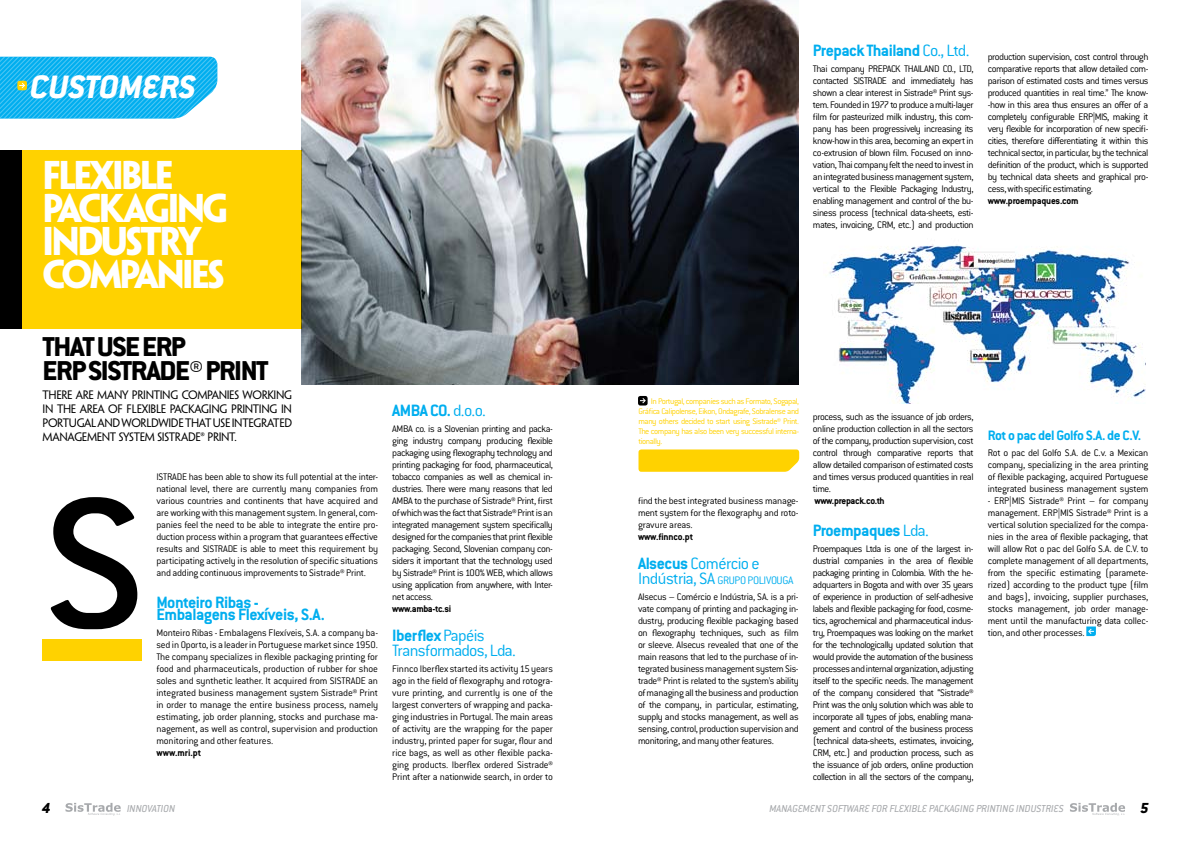
<style>
.page{position:relative;width:1191px;height:842px;background:#fff}
.page>*{position:absolute;margin:0;border:0;box-sizing:border-box;transform-origin:0 0}
.t1{font:500 203.2px "Conduit ITC Std";color:#000;scale:1.1 1}
.t2{font:700 36px/33px "Penumbra Sans Std";letter-spacing:-.075em;color:#fff}
.t3{font:italic 800 35.6px "Conduit ITC Std";color:#fff}
.t4{font:800 30px/23.9px "Conduit ITC Std";letter-spacing:-.05em;color:#000}
.t5{font:700 18px "Conduit ITC Std";letter-spacing:-.03em;color:#00aeef}
.t6{font:300 18px/15px "Conduit ITC Std";letter-spacing:-.04em;color:#00aeef}
.t7{font:italic 800 16px "Conduit ITC Std";color:#000}
.t8{font:700 15px "Conduit ITC Std";letter-spacing:-.03em;color:#00aeef}
.t9{font:300 12px "Conduit ITC Std";color:#00aeef}
.t10{font:italic 11.1px "Conduit ITC Std";color:#a7a9ac}
.t11{font:11px/14px "Penumbra Sans Std";letter-spacing:-.03em;color:#000;text-align:justify}
.t12{font:300 10.5px/12px "Conduit ITC Std";letter-spacing:-.03em;color:#000;text-align:justify}
.t13{font:700 10.5px "Conduit ITC Std";letter-spacing:-.02em;color:#000}
.t14{font:300 9px/10px "Conduit ITC Std";letter-spacing:-.05em;color:#ffd200;text-align:justify}
.s1{font-weight:300}
.s2{font-weight:700}
.s3{font-size:12px}
</style>
<div class="page">
<svg style="left:1070px;top:803px;width:55px;height:13px"></svg>
<svg style="left:66px;top:803px;width:55px;height:13px"></svg>
<img style="left:301px;top:0;width:497px;height:385px">
<div style="left:0;top:150px;width:301px;height:179px;background:#ffd200"></div>
<div style="left:0;top:150px;width:21px;height:179px;background:#000"></div>
<svg style="left:0;top:57px;width:217px;height:62px;background:#25b9ef"></svg>
<div style="left:43px;top:639px;width:99px;height:21px;background:#ffd200"></div>
<img style="left:829px;top:244px;width:316px;height:159px">
<svg style="left:1086px;top:626px;width:10px;height:10px"></svg>
<svg style="left:638px;top:449px;width:161px;height:23px;background:#ffd40d"></svg>
<div style="left:638px;top:396px;width:9px;height:9px;background:#000;border-radius:2px"></div>
<svg style="left:640px;top:398px;width:6px;height:6px"></svg>
<h3 class="t3" style="left:30px;top:65px;width:167px">CUSTOMERS</h3>
<h2 class="t2" style="left:43px;top:158px;width:187px">FLEXIBLE<br>PACKAGIN G<br>INDUSTRY<br>COMPANIES</h2>
<h3 class="t4" style="left:43px;top:334px;width:145px">THAT USE ERP<br>ERP SISTRA</h3>
<h3 class="t4" style="left:160px;top:358px;width:110px">DE® PRINT</h3>
<p class="t11" style="left:43px;top:388px;width:251px">THERE ARE MANY PRINTING COMPANIES WORKING IN THE AREA OF FLEXIBLE PACKAGING PRINTING IN PORTUGAL AND WORLDWIDE THAT USE INTEGRATED MANAGEMENT SYSTEM SISTRADE® PRINT.</p>
<h1 class="t1" style="left:43px;top:441px;width:80px">S</h1>
<p class="t12" style="left:156px;top:470px;width:223px">ISTRADE has been able to show its full potential at the inter&shy;national level, there are currently many companies from various countries and continents that have acquired and are working with this management system. In general, com&shy;panies feel the need to be able to integrate the entire pro&shy;duction process within a program that guarantees effective results and SISTRADE is able to meet this requirement by participating actively in the resolution of specific situations and adding continuous improvements to Sistrade® Print.</p>
<h3 class="t5" style="left:156px;top:591px;width:104px">Monteiro Ribas -</h3>
<h3 class="t5" style="left:156px;top:604px;width:170px">Embalagens Flexíveis, S.A.</h3>
<p class="t12" style="left:156px;top:626px;width:223px">Monteiro Ribas - Embalagens Flexíveis, S.A. a company ba&shy;sed in Oporto, is a leader in Portuguese market since 1950.<br>The company specializes in flexible packaging printing for food and pharmaceuticals, production of rubber for shoe soles and synthetic leather. It acquired from SISTRADE an integrated business management system Sistrade® Print in order to manage the entire business process, namely estimating, job order planning, stocks and purchase ma&shy;nagement, as well as control, supervision and production monitoring and other features.</p>
<p class="t13" style="left:156px;top:746px;width:46px">www.mri.pt</p>
<h3 class="t5" style="left:392px;top:399px;width:95px">AMBA CO. <span class="s1">d.o.o.</span></h3>
<p class="t12" style="left:392px;top:422px;width:162px">AMBA co. is a Slovenian printing and packa&shy;ging industry company producing flexible packaging using flexography technology and printing packaging for food, pharmaceutical, tobacco companies as well as chemical in&shy;dustries. There were many reasons that led AMBA to the purchase of Sistrade® Print, first of which was the fact that Sistrade® Print is an integrated management system specifically designed for the companies that print flexible packaging. Second, Slovenian company con&shy;siders it important that the technology used by Sistrade® Print is 100% WEB, which allows using application from anywhere, with Inter&shy;net access.</p>
<p class="t13" style="left:392px;top:602px;width:60px">www.amba-tc.si</p>
<h3 class="t6" style="left:392px;top:627px;width:125px"><span class="s2">Iberflex</span> Papéis<br>Transformados, Lda.</h3>
<p class="t12" style="left:392px;top:662px;width:162px">Finnco Iberflex started its activity 15 years ago in the field of flexography and rotogra&shy;vure printing, and currently is one of the largest converters of wrapping and packa&shy;ging industries in Portugal. The main areas of activity are the wrapping for the paper industry, printed paper for sugar, flour and rice bags, as well as other flexible packa&shy;ging products. Iberflex ordered Sistrade® Print after a nationwide search, in order to</p>
<h3 class="t5" style="left:813px;top:39px;width:158px">Prepack Thailand <span class="s1">Co., Ltd.</span></h3>
<p class="t12" style="left:813px;top:62px;width:162px">Thai company PREPACK THAILAND CO., LTD, contacted SISTRADE and immediately has shown a clear interest in Sistrade® Print sys&shy;tem. Founded in 1977 to produce a multi-layer film for pasteurized milk industry, this com&shy;pany has been progressively increasing its know-how in this area, becoming an expert in co-extrusion of blown film. Focused on inno&shy;vation, Thai company felt the need to invest in an integrated business management system, vertical to the Flexible Packaging Industry, enabling management and control of the bu&shy;siness process (technical data-sheets, esti&shy;mates, invoicing, CRM, etc.) and production</p>
<p class="t12" style="left:987px;top:50px;width:162px">production supervision, cost control through comparative reports that allow detailed com&shy;parison of estimated costs and times versus produced quantities in real time.” The know--how in this area thus ensures an offer of a completely configurable ERP|MIS, making it very flexible for incorporation of new specifi&shy;cities, therefore differentiating it within this technical sector, in particular, by the technical definition of the product, which is supported by technical data sheets and graphical pro&shy;cess, with specific estimating.</p>
<p class="t13" style="left:987px;top:194px;width:92px">www.proempaques.com</p>
<p class="t14" style="left:638px;top:396px;width:162px">I In Portugal, companies such as Formato, Sogapal, Gráfica Calipolense, Eikon, Ondagrafe, Sobralense and many others decided to start using Sistrade® Print.<br>The company has also been very successful interna&shy;tionally.</p>
<p class="t12" style="left:638px;top:494px;width:162px">find the best integrated business manage&shy;ment system for the flexography and roto&shy;gravure areas.</p>
<p class="t13" style="left:638px;top:530px;width:57px">www.finnco.pt</p>
<h3 class="t6" style="left:638px;top:555px;width:123px"><span class="s2">Alsecus</span> Comércio e<br>Indústria, SA <span class="s3">Grupo</span></h3>
<p class="t9" style="left:747px;top:573px;width:12px">Polivouga</p>
<p class="t12" style="left:638px;top:590px;width:162px">Alsecus – Comércio e Indústria, SA. is a pri&shy;vate company of printing and packaging in&shy;dustry, producing flexible packaging based on flexography techniques, such as film or sleeve. Alsecus revealed that one of the main reasons that led to the purchase of in&shy;tegrated business management system Sis&shy;trade® Print is related to the system’s ability of managing all the business and production of the company, in particular, estimating, supply and stocks management, as well as sensing, control, production supervision and monitoring, and many other features.</p>
<p class="t12" style="left:813px;top:410px;width:162px">process, such as the issuance of job orders, online production collection in all the sectors of the company, production supervision, cost control through comparative reports that allow detailed comparison of estimated costs and times versus produced quantities in real time.</p>
<p class="t13" style="left:814px;top:494px;width:72px">www.prepack.co.th</p>
<h3 class="t5" style="left:813px;top:519px;width:117px">Proempaques <span class="s1">Lda.</span></h3>
<p class="t12" style="left:813px;top:542px;width:162px">Proempaques Ltda is one of the largest in&shy;dustrial companies in the area of flexible packaging printing in Colombia. With the he&shy;adquarters in Bogota and with over 35 years of experience in production of self-adhesive labels and flexible packaging for food, cosme&shy;tics, agrochemical and pharmaceutical indus&shy;try, Proempaques was looking on the market for the technologically updated solution that would provide the automation of the business processes and internal organization, adjusting itself to the specific needs. The management of the company considered that “Sistrade® Print was the only solution which was able to incorporate all types of jobs, enabling mana&shy;gement and control of the business process (technical data-sheets, estimates, invoicing, CRM, etc.) and production process, such as the issuance of job orders, online production collection in all the sectors of the company,</p>
<h3 class="t8" style="left:987px;top:426px;width:155px">Rot o pac del Golfo S.A. de C.V.</h3>
<p class="t12" style="left:987px;top:446px;width:162px">Rot o pac del Golfo S.A. de C.v. a Mexican company, specializing in the area printing of flexible packaging, acquired Portuguese integrated business management system</p>
<p class="t12" style="left:987px;top:494px;width:162px">- ERP|MIS Sistrade® Print – for company management. ERP|MIS Sistrade® Print is a vertical solution specialized for the compa&shy;nies in the area of flexible packaging, that will allow Rot o pac del Golfo S.A. de C.V. to complete management of all departments, from the specific estimating (paramete&shy;rized) according to the product type (film and bags), invoicing, supplier purchases, stocks management, job order manage&shy;ment until the manufacturing data collec&shy;tion, and other processes.</p>
<h3 class="t7" style="left:42px;top:799px;width:10px">4</h3>
<p class="t10" style="left:127px;top:802px;width:7px">INNO</p>
<p class="t10" style="left:148px;top:802px;width:11px">VATION</p>
<p class="t10" style="left:769px;top:802px;width:296px">MANAGEMENT SOFTWARE FOR FLEXIBLE PACKAGING PRINTING INDUSTRIES</p>
<h3 class="t7" style="left:1140px;top:799px;width:10px">5</h3>
</div>
